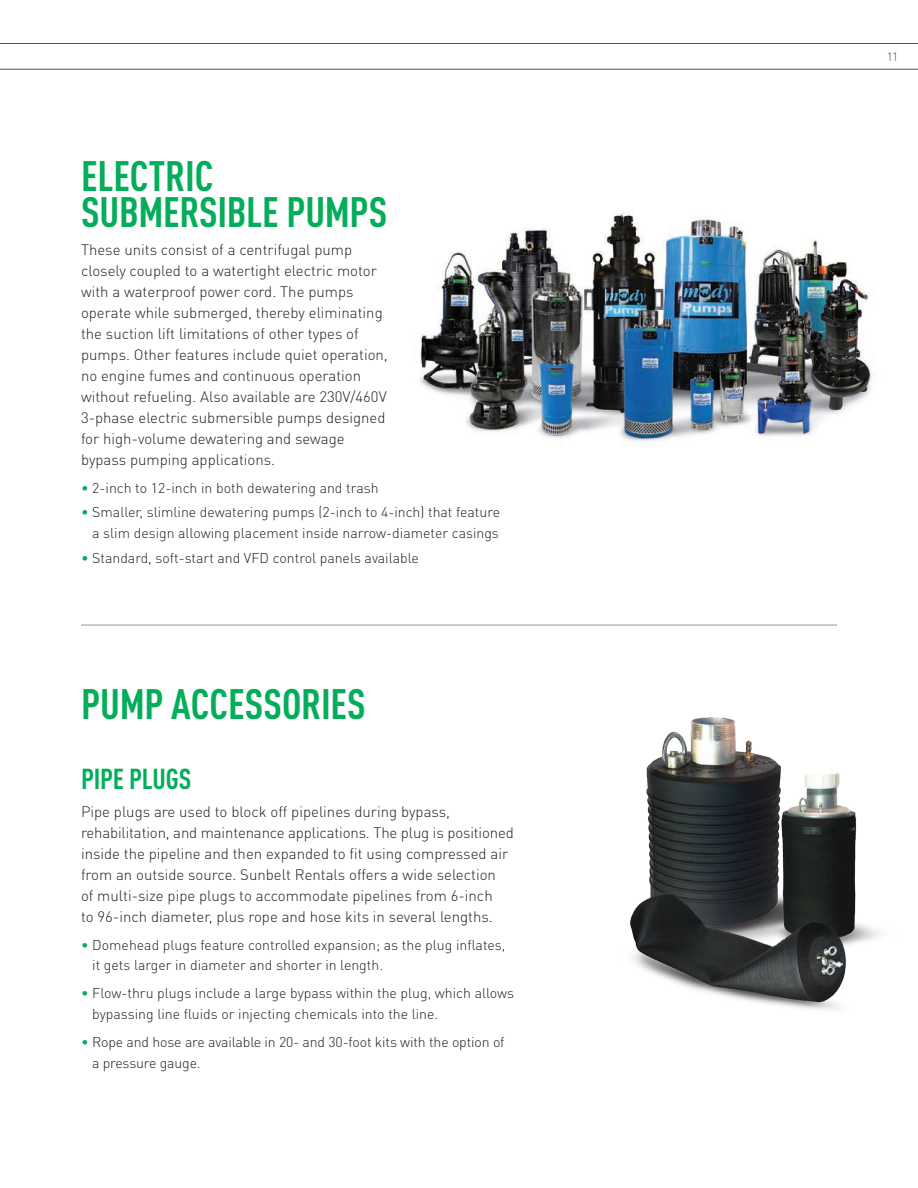
<style>
.page{position:relative;width:918px;height:1188px;background:#fff}
.page>*{position:absolute;margin:0;border:0;box-sizing:border-box;transform-origin:0 0}
.Body_copy{font:700 condensed 42px/36px "DIN Pro";letter-spacing:-.005em;color:#03ad59}
.Body_copy-2{font:700 condensed 28.5px "DIN Pro";letter-spacing:-.01em;color:#03ad59}
.Body_copy-3{font:300 15px/21px "DIN Pro";color:#231f20}
.Body_copy_bullets{font:300 14.1px/21px "DIN Pro";color:#231f20}
.t1{font:300 12px "DIN Pro";color:#48515e}
.s1{color:#03ad59}
</style>
<div class="page">
<hr style="left:0;top:69px;width:918px;height:1px;background:#48515e">
<hr style="left:0;top:43px;width:918px;height:1px;background:#48515e">
<img style="left:420px;top:213px;width:454px;height:231px">
<img style="left:507px;top:624px;width:373px;height:386px">
<hr style="left:81px;top:625px;width:756px;height:1px;background:#939598">
<p class="Body_copy" style="left:81px;top:158px;width:308px">ELECTRIC<br>SUBMERSIBLE PUMPS</p>
<p class="Body_copy-3" style="left:81px;top:238px;width:308px">These units consist of a centrifugal pump closely coupled to a watertight electric motor with a waterproof power cord. The pumps operate while submerged, thereby eliminating the suction lift limitations of other types of pumps. Other features include quiet operation, no engine fumes and continuous operation without refueling. Also available are 230V/460V 3-phase electric submersible pumps designed for high-volume dewatering and sewage bypass pumping applications.</p>
<p class="Body_copy_bullets" style="left:81px;top:476px;width:299px"><span class="s1">•</span> 2-inch to 12-inch in both dewatering and trash</p>
<p class="Body_copy_bullets" style="left:81px;top:501px;width:421px;text-align:right"><span class="s1">•</span> Smaller, slimline dewatering pumps (2-inch to 4-inch) that feature a slim design allowing placement inside narrow-diameter casings</p>
<p class="Body_copy_bullets" style="left:81px;top:546px;width:339px"><span class="s1">•</span> Standard, soft-start and VFD control panels available</p>
<p class="Body_copy" style="left:81px;top:686px;width:286px">PUMP ACCESSORIES</p>
<p class="Body_copy-2" style="left:81px;top:762px;width:112px">PIPE PLUGS</p>
<p class="Body_copy-3" style="left:81px;top:800px;width:434px">Pipe plugs are used to block off pipelines during bypass, rehabilitation, and maintenance applications. The plug is positioned inside the pipeline and then expanded to fit using compressed air from an outside source. Sunbelt Rentals offers a wide selection<br>of multi-size pipe plugs to accommodate pipelines from 6-inch<br>to 96-inch diameter, plus rope and hose kits in several lengths.</p>
<p class="Body_copy_bullets" style="left:92px;top:933px;width:415px;text-indent:-11px"><span class="s1">•</span> Domehead plugs feature controlled expansion; as the plug inflates, it gets larger in diameter and shorter in length.</p>
<p class="Body_copy_bullets" style="left:92px;top:982px;width:423px;text-indent:-11px"><span class="s1">•</span> Flow-thru plugs include a large bypass within the plug, which allows bypassing line fluids or injecting chemicals into the line.</p>
<p class="Body_copy_bullets" style="left:92px;top:1031px;width:414px;text-indent:-11px"><span class="s1">•</span> Rope and hose are available in 20- and 30-foot kits with the option of a pressure gauge.</p>
<p class="t1" style="left:887px;top:49px;width:13px">11</p>
</div>
